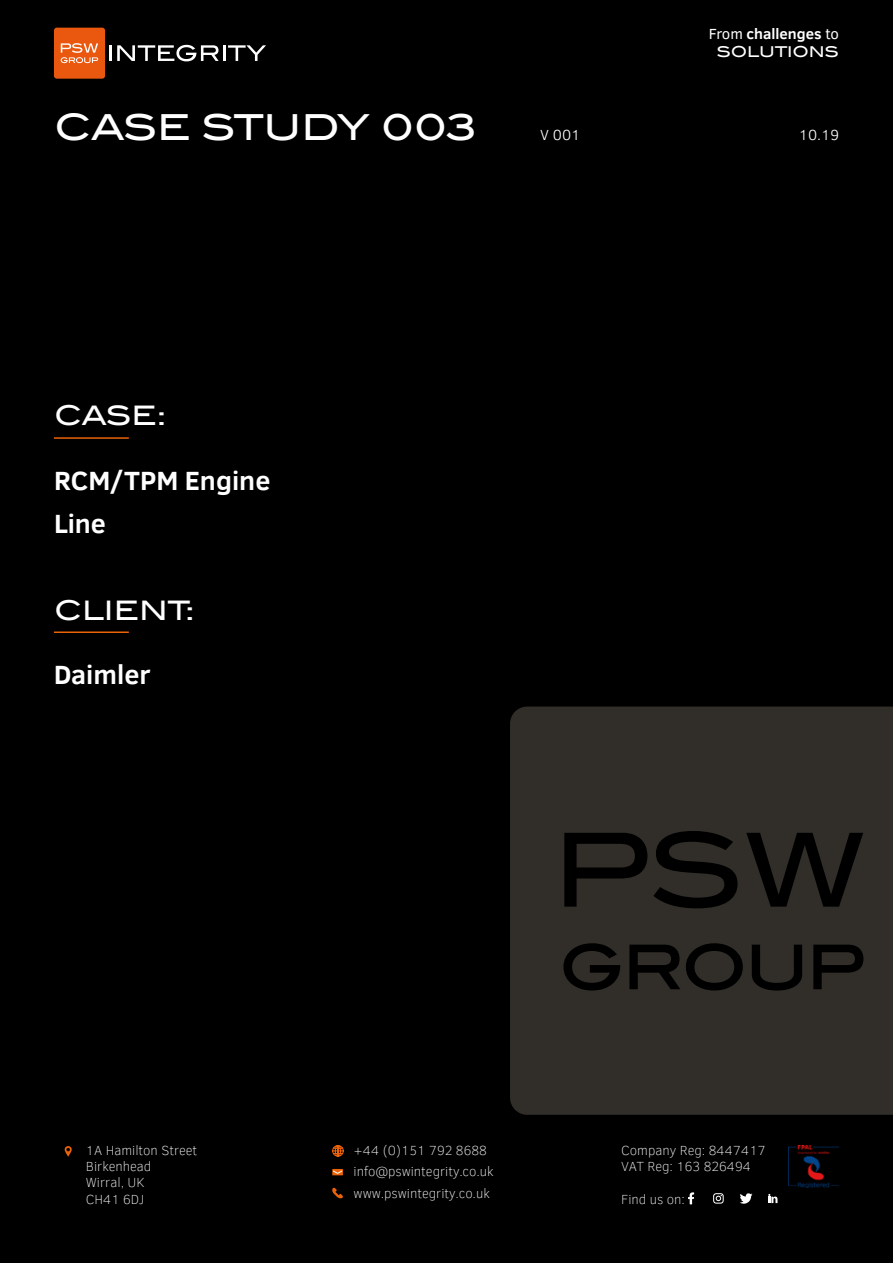
<style>
.page{position:relative;width:893px;height:1263px;background:#000}
.page>*{position:absolute;margin:0;border:0;box-sizing:border-box;transform-origin:0 0}
.t1{font:500 36px "Blair ITC";letter-spacing:-.025em;color:#fff}
.t2{font:700 27px/43.2px "Clear Sans";color:#fff}
.t3{font:500 27px "Blair ITC";letter-spacing:-.005em;color:#fff}
.t4{font:700 15px "Clear Sans";color:#fff}
.t5{font:300 15px "Clear Sans";color:#fff}
.t6{font:500 15px "Blair ITC";letter-spacing:-.015em;color:#fff}
.t7{font:100 13.5px/16.2px "Clear Sans";color:#fff}
.s1{font-weight:400}
</style>
<div class="page">
<svg style="left:510px;top:706px;width:383px;height:409px;background:#2c2925"></svg>
<div style="left:54px;top:28px;width:51px;height:51px;background:#ea5810;border-radius:3px"></div>
<svg style="left:110px;top:45px;width:156px;height:16px"></svg>
<svg style="left:61px;top:43px;width:37px;height:20px"></svg>
<hr style="left:54px;top:437px;width:75px;height:2px;background:#eb6209">
<svg style="left:65px;top:1146px;width:7px;height:11px"></svg>
<svg style="left:332px;top:1145px;width:12px;height:12px"></svg>
<svg style="left:332px;top:1187px;width:11px;height:12px"></svg>
<svg style="left:332px;top:1169px;width:11px;height:6px"></svg>
<img style="left:789px;top:1145px;width:50px;height:43px">
<svg style="left:688px;top:1192px;width:6px;height:12px"></svg>
<svg style="left:713px;top:1193px;width:11px;height:11px"></svg>
<svg style="left:740px;top:1193px;width:12px;height:11px"></svg>
<svg style="left:768px;top:1194px;width:9px;height:9px"></svg>
<hr style="left:54px;top:631px;width:75px;height:2px;background:#eb6209">
<h1 class="t1" style="left:54px;top:105px;width:424px">CASE STUDY 003</h1>
<p class="t4" style="left:709px;top:22px;width:132px"><span class="s1">From</span> challenges <span class="s1">to</span></p>
<p class="t6" style="left:717px;top:42px;width:124px">SOLUTIONS</p>
<p class="t5" style="left:540px;top:125px;width:42px">V 001</p>
<p class="t5" style="left:799px;top:125px;width:42px">10.19</p>
<h2 class="t3" style="left:54px;top:399px;width:114px">CASE:</h2>
<h2 class="t2" style="left:54px;top:458px;width:218px">RCM/TPM Engine<br>Line</h2>
<h2 class="t3" style="left:54px;top:594px;width:142px">CLIENT:</h2>
<h2 class="t2" style="left:54px;top:652px;width:98px">Daimler</h2>
<p class="t7" style="left:354px;top:1142px;width:135px">+44 (0)151 792 8688</p>
<p class="t7" style="left:86px;top:1142px;width:113px">1A Hamilton Street<br>Birkenhead<br>Wirral, UK<br>CH41 6DJ</p>
<p class="t7" style="left:621px;top:1142px;width:146px">Company Reg: 8447417<br>VAT Reg: 163 826494</p>
<p class="t7" style="left:354px;top:1161px;width:142px;line-height:21.3px">info@pswintegrity.co.uk www.pswintegrity.co.uk</p>
<p class="t7" style="left:621px;top:1191px;width:65px">Find us on:</p>
</div>
